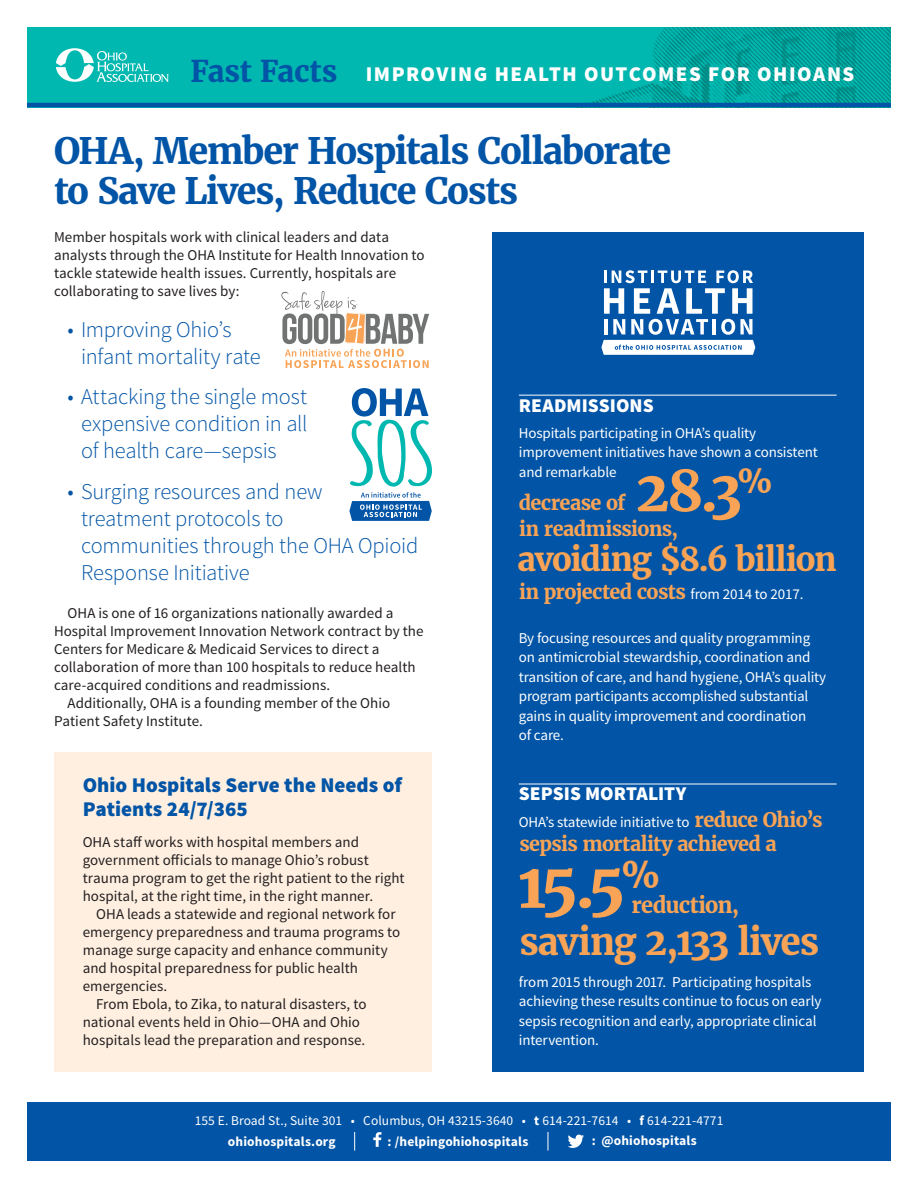
<style>
.page{position:relative;width:918px;height:1188px;background:#fff}
.page>*{position:absolute;margin:0;border:0;box-sizing:border-box;transform-origin:0 0}
.t1{font:700 61.95px "Merriweather";color:#f8a355}
.t2{font:700 56.25px "Merriweather";color:#f8a355}
.t3{font:700 36.9px "Merriweather";letter-spacing:-.04em;color:#f8a355}
.Header_1{font:700 36px/40.5px "Merriweather";letter-spacing:-.04em;color:#0154a6}
.t4{font:700 32.55px "Merriweather";letter-spacing:-.04em;color:#f8a355}
.t5{font:700 29.7px "Merriweather";letter-spacing:-.01em;color:#0154a6}
.t6{font:300 22.5px/27px "Source Sans Pro";letter-spacing:-.01em;color:#0154a6}
.t7{font:700 21.9px "Merriweather";letter-spacing:-.035em;color:#f8a355}
.Header_1-2{font:900 21px/24px "Source Sans Pro";color:#0154a6}
.Pa5{font:900 21px "Source Sans Pro";letter-spacing:.07em;color:#fff}
.t8{font:700 19.8px "Merriweather";letter-spacing:-.03em;color:#f8a355}
.Pa5-2{font:900 19.5px "Source Sans Pro";color:#fff}
.Header_1-3{font:15px/18px "Source Sans Pro";letter-spacing:.005em;color:#231f20}
.t9{font:15px/19.5px "Source Sans Pro";letter-spacing:-.01em;color:#fff}
.t10{font:13.5px "Source Sans Pro";letter-spacing:.005em;color:#fff}
.Header_1-4{font:700 13.5px "Source Sans Pro";letter-spacing:.01em;color:#fff}
.s1{font-family:"Source Sans Pro";font-weight:400;font-size:15px;color:#fff}
.s2{font-family:"Merriweather";font-weight:700;font-size:19.8px;color:#f8a355}
.s3{font-weight:700}
</style>
<div class="page">
<svg style="left:27px;top:27px;width:864px;height:76px;fill:#00b8af"></svg>
<hr style="left:27px;top:103px;width:864px;height:4px;background:#0154a6">
<svg style="left:56px;top:48px;width:113px;height:34px"></svg>
<div style="left:54px;top:752px;width:378px;height:320px;background:#feefe0"></div>
<svg style="left:281px;top:291px;width:148px;height:77px"></svg>
<svg style="left:349px;top:388px;width:83px;height:133px"></svg>
<div style="left:493px;top:232px;width:371px;height:840px;background:#0154a6"></div>
<svg style="left:601px;top:270px;width:154px;height:85px"></svg>
<hr style="left:519px;top:395px;width:318px;height:1px;background:#fff">
<hr style="left:519px;top:784px;width:318px;height:1px;background:#fff">
<div style="left:27px;top:1103px;width:864px;height:58px;background:#0154a6"></div>
<svg style="left:354px;top:1132px;width:1px;height:19px"></svg>
<svg style="left:548px;top:1132px;width:1px;height:19px"></svg>
<svg style="left:568px;top:1135px;width:16px;height:13px"></svg>
<svg style="left:373px;top:1132px;width:9px;height:15px"></svg>
<p class="t5" style="left:191px;top:52px;width:148px">Fast Facts</p>
<p class="Pa5" style="left:366px;top:60px;width:490px">IMPROVING HEALTH OUTCOMES FOR OHIOANS</p>
<p class="Header_1" style="left:54px;top:131px;width:619px">OHA, Member Hospitals Collaborate to Save Lives, Reduce Costs</p>
<p class="Header_1-3" style="left:54px;top:229px;width:372px">Member hospitals work with clinical leaders and data analysts through the OHA Institute for Health Innovation to tackle statewide health issues. Currently, hospitals are collaborating to save lives by:</p>
<p class="t6" style="left:81px;top:316px;width:181px;text-indent:-14px">• Improving Ohio’s infant mortality rate</p>
<p class="t6" style="left:81px;top:384px;width:228px;text-align:justify;text-indent:-14px">• Attacking the single most expensive condition in all of health care—sepsis</p>
<p class="t6" style="left:81px;top:478px;width:339px;text-indent:-14px">• Surging resources and new<br>treatment protocols to<br>communities through the OHA Opioid<br>Response Initiative</p>
<p class="Header_1-3" style="left:54px;top:604px;width:371px;text-indent:14px">OHA is one of 16 organizations nationally awarded a Hospital Improvement Innovation Network contract by the Centers for Medicare &amp; Medicaid Services to direct a collaboration of more than 100 hospitals to reduce health care-acquired conditions and readmissions.</p>
<p class="Header_1-3" style="left:54px;top:694px;width:338px;text-indent:14px">Additionally, OHA is a founding member of the Ohio<br>Patient Safety Institute.</p>
<p class="Pa5-2" style="left:519px;top:392px;width:136px">READMISSIONS</p>
<p class="t9" style="left:519px;top:423px;width:300px">Hospitals participating in OHA’s quality improvement initiatives have shown a consistent and remarkable</p>
<p class="t2" style="left:636px;top:456px;width:138px">28.3<sup>%</sup></p>
<p class="t4" style="left:518px;top:539px;width:321px">avoiding $8.6 billion</p>
<p class="t8" style="left:519px;top:490px;width:108px">decrease of</p>
<p class="t8" style="left:519px;top:517px;width:160px">in readmissions,</p>
<p class="t8" style="left:519px;top:579px;width:286px">in projected costs <span class="s1">from 2014 to 2017.</span></p>
<p class="t9" style="left:519px;top:628px;width:309px">By focusing resources and quality programming on antimicrobial stewardship, coordination and transition of care, and hand hygiene, OHA’s quality program participants accomplished substantial gains in quality improvement and coordination<br>of care.</p>
<p class="Header_1-2" style="left:83px;top:773px;width:321px">Ohio Hospitals Serve the Needs of<br>Patients 24/7/365</p>
<p class="Header_1-3" style="left:83px;top:833px;width:324px">OHA staff works with hospital members and government officials to manage Ohio’s robust trauma program to get the right patient to the right hospital, at the right time, in the right manner.</p>
<p class="Header_1-3" style="left:83px;top:905px;width:319px;text-indent:14px">OHA leads a statewide and regional network for emergency preparedness and trauma programs to manage surge capacity and enhance community and hospital preparedness for public health emergencies.</p>
<p class="Header_1-3" style="left:83px;top:995px;width:285px;text-indent:14px">From Ebola, to Zika, to natural disasters, to national events held in Ohio—OHA and Ohio hospitals lead the preparation and response.</p>
<p class="Pa5-2" style="left:519px;top:781px;width:169px">SEPSIS MORTALITY</p>
<p class="t9" style="left:519px;top:812px;width:305px">OHA’s statewide initiative to <span class="s2">reduce Ohio’s</span></p>
<p class="t8" style="left:519px;top:832px;width:259px">sepsis mortality achieved a</p>
<p class="t1" style="left:518px;top:847px;width:144px">15.5<sup>%</sup></p>
<p class="t3" style="left:519px;top:918px;width:301px">saving 2,133 lives</p>
<p class="t7" style="left:631px;top:891px;width:109px">reduction,</p>
<p class="t9" style="left:519px;top:972px;width:304px">from 2015 through 2017. Participating hospitals achieving these results continue to focus on early sepsis recognition and early, appropriate clinical intervention.</p>
<p class="t10" style="left:195px;top:1112px;width:530px">155 E. Broad St., Suite 301 • Columbus, OH 43215-3640 • <span class="s3">t</span> 614-221-7614 • <span class="s3">f</span> 614-221-4771</p>
<p class="Header_1-4" style="left:228px;top:1133px;width:109px">ohiohospitals.org</p>
<p class="Header_1-4" style="left:388px;top:1133px;width:142px">: /helpingohiohospitals</p>
<p class="Header_1-4" style="left:592px;top:1132px;width:107px">: @ohiohospitals</p>
</div>
